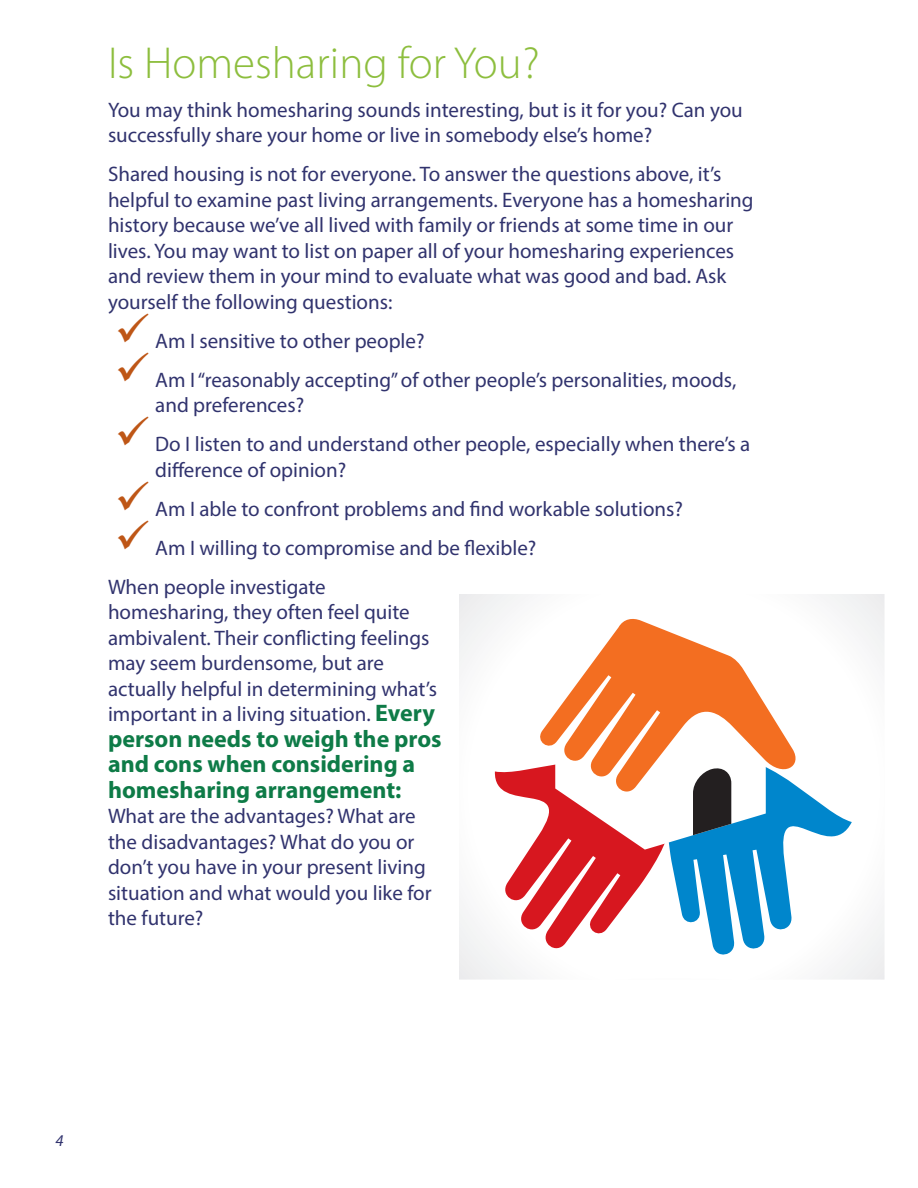
<style>
.page{position:relative;width:918px;height:1188px;background:#fff}
.page>*{position:absolute;margin:0;border:0;box-sizing:border-box;transform-origin:0 0}
.t1{font:300 45px "Myriad Devanagari";color:#8dbe3e}
.t2{font:700 24px/25.5px "Myriad Pro";color:#0e7b47}
.t3{font:21px/25.5px "Myriad Pro";color:#31336e}
.t4{font:italic 16.5px "Myriad Pro";color:#31336e}
.s1{font-weight:700;font-size:24px;color:#0e7b47}
</style>
<div class="page">
<svg style="left:459px;top:594px;width:426px;height:386px"></svg>
<svg style="left:570px;top:976px;width:207px;height:4px"></svg>
<svg style="left:493px;top:726px;width:359px;height:234px"></svg>
<svg style="left:535px;top:617px;width:268px;height:182px"></svg>
<p class="t1" style="left:108px;top:33px;width:433px">Is Homesharing for You?</p>
<p class="t3" style="left:108px;top:96px;width:636px">You may think homesharing sounds interesting, but is it for you? Can you successfully share your home or live in somebody else’s home?</p>
<p class="t3" style="left:108px;top:161px;width:647px">Shared housing is not for everyone. To answer the questions above, it’s helpful to examine past living arrangements. Everyone has a homesharing history because we’ve all lived with family or friends at some time in our lives. You may want to list on paper all of your homesharing experiences and review them in your mind to evaluate what was good and bad. Ask yourself the following questions:</p>
<p class="t3" style="left:155px;top:327px;width:271px">Am I sensitive to other people?</p>
<p class="t3" style="left:155px;top:366px;width:583px">Am I “reasonably accepting” of other people’s personalities, moods,</p>
<p class="t3" style="left:155px;top:392px;width:151px">and preferences?</p>
<p class="t3" style="left:155px;top:431px;width:597px">Do I listen to and understand other people, especially when there’s a</p>
<p class="t3" style="left:155px;top:456px;width:193px">difference of opinion?</p>
<p class="t3" style="left:155px;top:489px;width:529px;line-height:39px">Am I able to confront problems and find workable solutions?<br>Am I willing to compromise and be flexible?</p>
<p class="t3" style="left:108px;top:573px;width:331px">When people investigate homesharing, they often feel quite ambivalent. Their conflicting feelings may seem burdensome, but are actually helpful in determining what’s important in a living situation. <span class="s1">Every</span></p>
<p class="t2" style="left:108px;top:725px;width:335px">person needs to weigh the pros and cons when considering a homesharing arrangement:</p>
<p class="t3" style="left:108px;top:803px;width:325px">What are the advantages? What are the disadvantages? What do you or don’t you have in your present living situation and what would you like for the future?</p>
<p class="t4" style="left:56px;top:1131px;width:10px">4</p>
</div>
